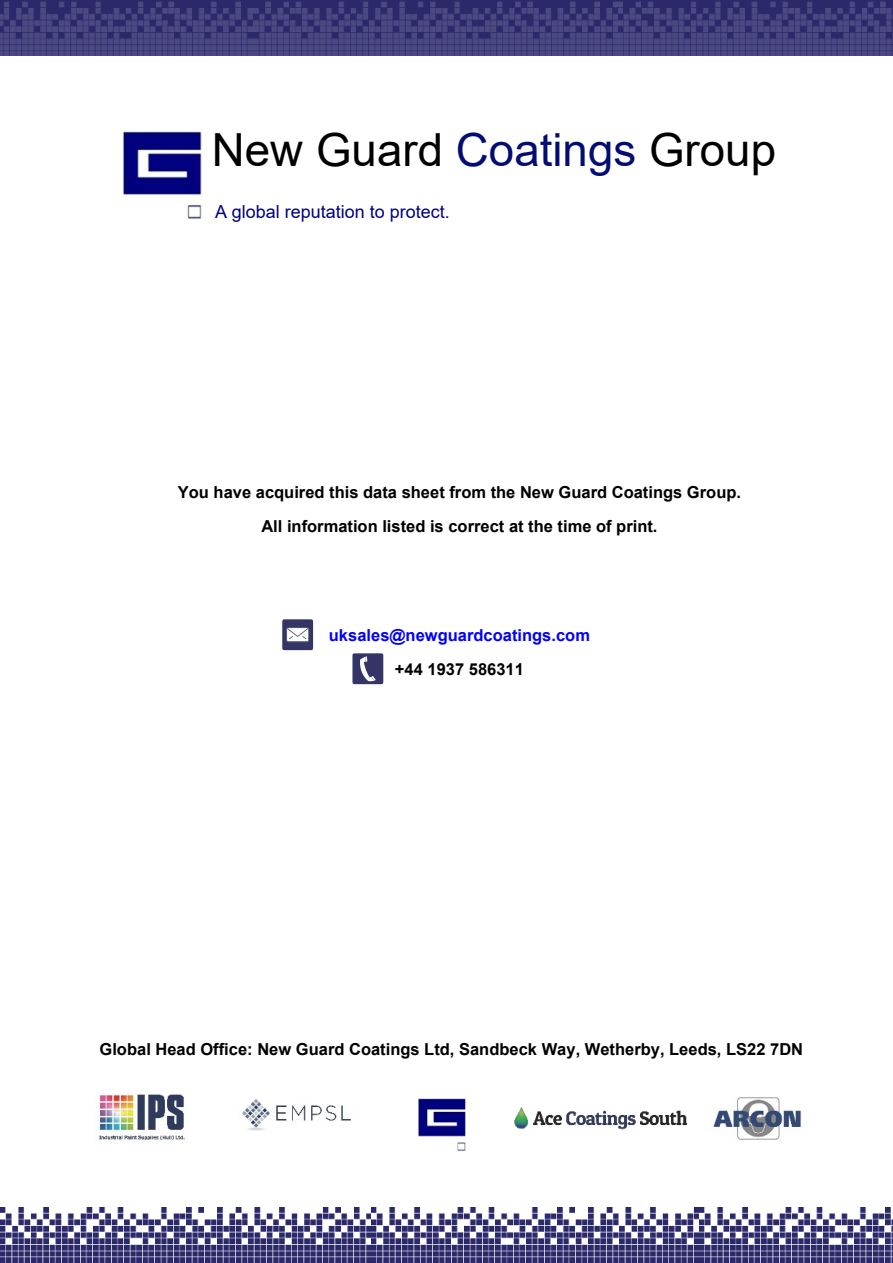
<style>
.page{position:relative;width:893px;height:1263px;background:#fff}
.page>*{position:absolute;margin:0;border:0;box-sizing:border-box;transform-origin:0 0}
.t1{font:45.75px "Arial";color:#000}
.t2{font:18px "Arial";color:#01007f}
.t3{font:700 16.5px/33.9px "Arial";color:#000;text-align:center}
.t4{font:700 16.5px "Arial";color:#00f}
.s1{color:#030c72}
</style>
<div class="page">
<div style="left:352px;top:653px;width:31px;height:31px;background:#343566;border:3px solid #343566"></div>
<img style="left:123px;top:131px;width:79px;height:88px">
<img style="left:713px;top:1097px;width:89px;height:43px">
<img style="left:99px;top:1092px;width:86px;height:49px">
<img style="left:242px;top:1099px;width:109px;height:31px">
<img style="left:514px;top:1107px;width:173px;height:23px">
<img style="left:0;top:1208px;width:700px;height:55px">
<img style="left:617px;top:0;width:276px;height:55px">
<img style="left:0;top:0;width:253px;height:55px">
<img style="left:253px;top:0;width:364px;height:55px">
<img style="left:700px;top:1208px;width:193px;height:55px">
<div style="left:282px;top:619px;width:31px;height:31px;background:#343566;border:3px solid #343566"></div>
<svg style="left:360px;top:656px;width:16px;height:25px"></svg>
<svg style="left:286px;top:627px;width:23px;height:15px"></svg>
<img style="left:417px;top:1097px;width:48px;height:54px">
<h1 class="t1" style="left:212px;top:132px;width:566px">New Guard <span class="s1">Coatings</span> Group</h1>
<p class="t2" style="left:215px;top:205px;width:236px">A global reputation to protect.</p>
<p class="t3" style="left:178px;top:477px;width:565px">You have acquired this data sheet from the New Guard Coatings Group.<br>All information listed is correct at the time of print.</p>
<p class="t4" style="left:329px;top:629px;width:263px">uksales@newguardcoatings.com</p>
<p class="t3" style="left:395px;top:654px;width:131px">+44 1937 586311</p>
<p class="t3" style="left:100px;top:1034px;width:705px">Global Head Office: New Guard Coatings Ltd, Sandbeck Way, Wetherby, Leeds, LS22 7DN</p>
</div>
